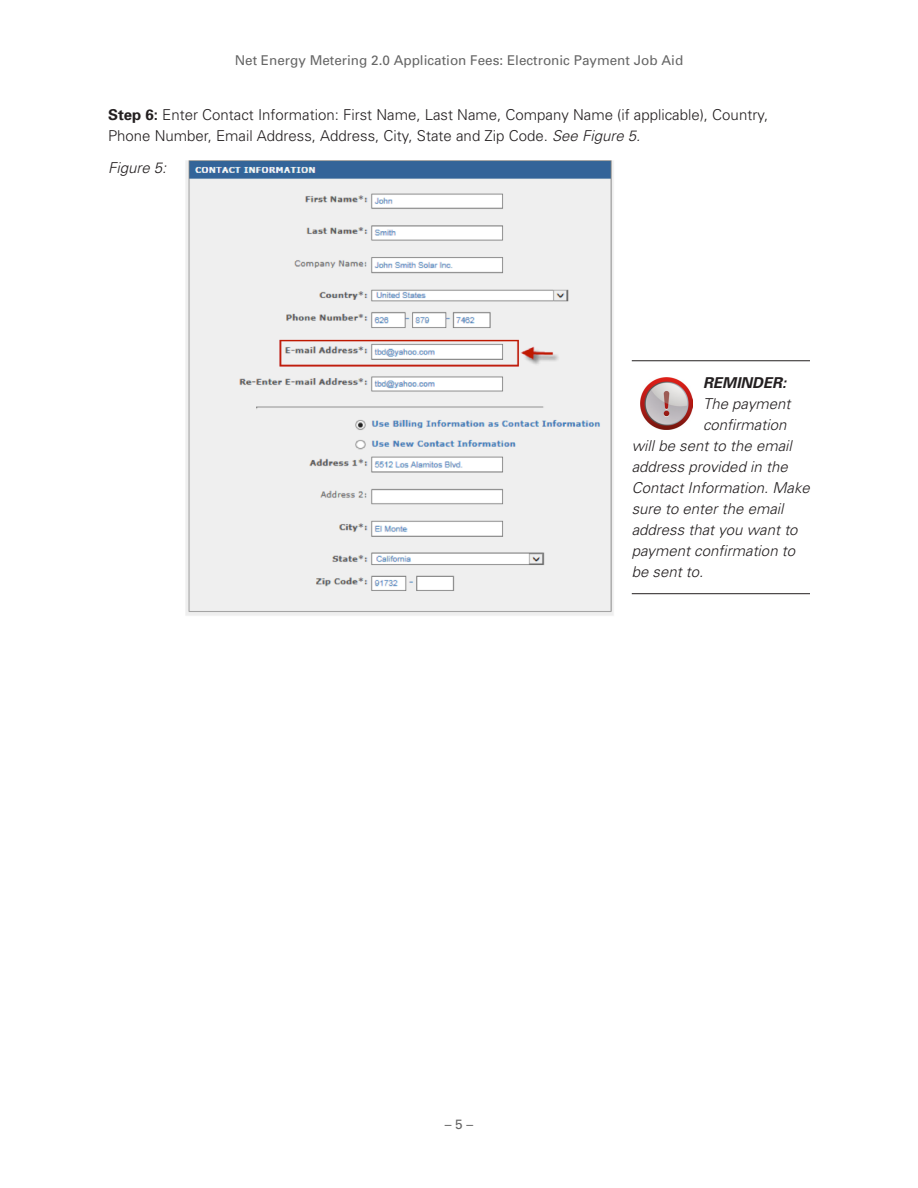
<style>
.page{position:relative;width:918px;height:1188px;background:#fff}
.page>*{position:absolute;margin:0;border:0;box-sizing:border-box;transform-origin:0 0}
.TIP{font:italic 300 15px "Univers";color:#231f20}
.Body{font:300 15px/21px "Univers";color:#231f20}
.TIP-2{font:italic 700 15px "Univers";color:#231f20}
.Body-2{font:italic 300 15px "Univers";color:#231f20}
.t1{font:13.5px "Univers";color:#666}
.s1{font-weight:700}
.s2{font-style:italic}
</style>
<div class="page">
<hr style="left:632px;top:360px;width:178px;height:1px;background:#231f20">
<hr style="left:632px;top:593px;width:178px;height:1px;background:#231f20">
<img style="left:640px;top:377px;width:52px;height:52px">
<img style="left:185px;top:160px;width:429px;height:456px">
<p class="t1" style="left:235px;top:52px;width:450px">Net Energy Metering 2.0 Application Fees: Electronic Payment Job Aid</p>
<p class="Body" style="left:108px;top:104px;width:662px"><span class="s1">Step 6:</span> Enter Contact Information: First Name, Last Name, Company Name (if applicable), Country,<br>Phone Number, Email Address, Address, City, State and Zip Code. <span class="s2">See Figure 5.</span></p>
<p class="Body-2" style="left:108px;top:159px;width:60px">Figure 5:</p>
<p class="TIP-2" style="left:703px;top:373px;width:85px">REMINDER:</p>
<p class="TIP" style="left:703px;top:395px;width:89px">The payment</p>
<p class="TIP" style="left:703px;top:416px;width:85px">confirmation</p>
<p class="TIP" style="left:632px;top:437px;width:162px">will be sent to the email</p>
<p class="TIP" style="left:632px;top:458px;width:157px">address provided in the</p>
<p class="TIP" style="left:632px;top:479px;width:180px">Contact Information. Make</p>
<p class="TIP" style="left:632px;top:500px;width:153px">sure to enter the email</p>
<p class="TIP" style="left:632px;top:521px;width:167px">address that you want to</p>
<p class="TIP" style="left:632px;top:542px;width:165px">payment confirmation to</p>
<p class="TIP" style="left:632px;top:563px;width:73px">be sent to.</p>
<p class="t1" style="left:445px;top:1116px;width:30px">– 5 –</p>
</div>
